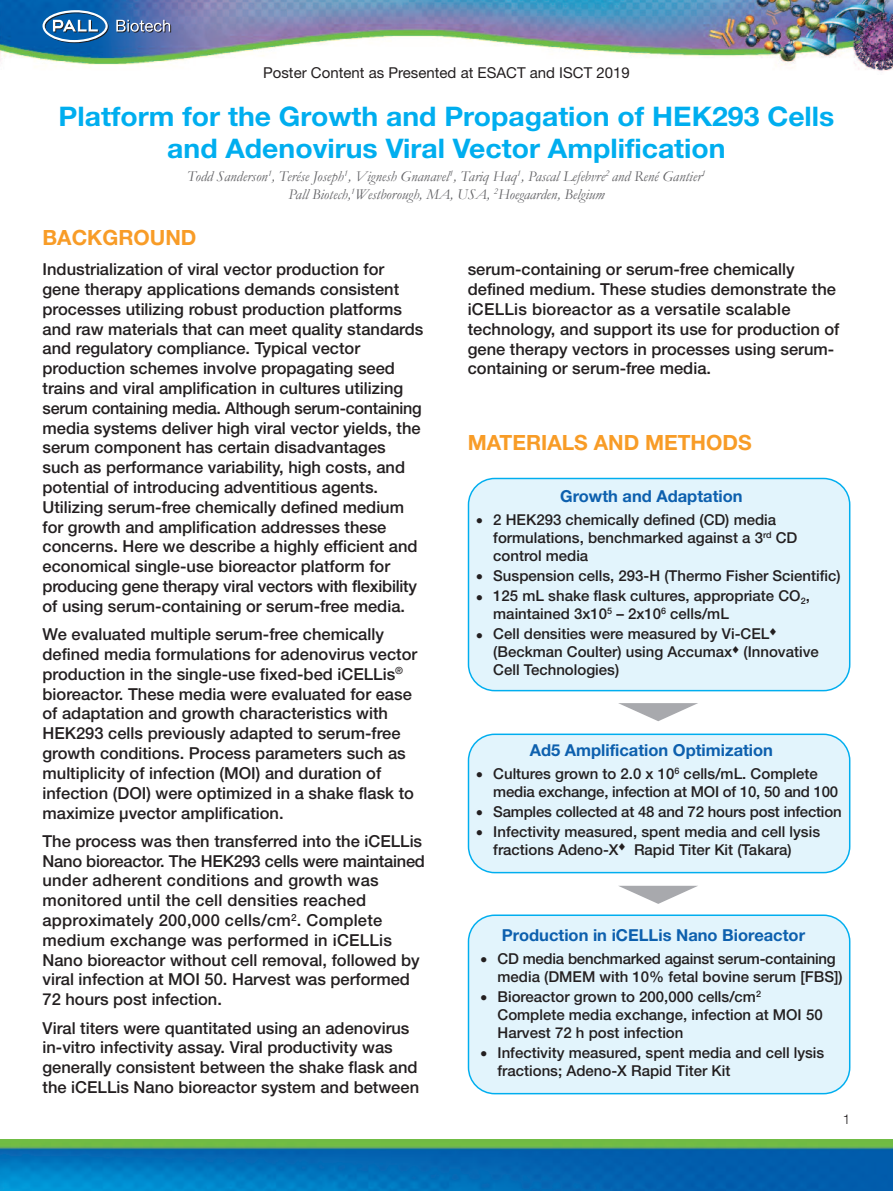
<style>
.page{position:relative;width:893px;height:1191px;background:#fff}
.page>*{position:absolute;margin:0;border:0;box-sizing:border-box;transform-origin:0 0}
.t1{font:700 27px/32.4px "Helvetica Neue LT";color:#00aeef;text-align:center;scale:1.05 1}
.t2{font:700 21px "Helvetica Neue LT";color:#f89c27}
.t3{font:500 16.5px/19.8px "Helvetica Neue LT";color:#231f20}
.t4{font:700 16.5px "Helvetica Neue LT";color:#0d60ae}
.t5{font:500 15px/18px "Helvetica Neue LT";color:#231f20}
.t6{font:italic 15px/18px "Garamond";color:#636366;text-align:center}
.t7{font:15px "Helvetica Neue LT";color:#231f20}
.t8{font:300 13.5px "Helvetica Neue LT";color:#231f20}
</style>
<div class="page">
<img style="left:0;top:0;width:893px;height:71px">
<svg style="left:43px;top:10px;width:66px;height:33px"></svg>
<svg style="left:116px;top:20px;width:55px;height:13px"></svg>
<img style="left:0;top:1140px;width:893px;height:51px">
<div style="left:468px;top:478px;width:382px;height:213px;background:#e2f4fc"></div>
<div style="left:468px;top:733px;width:382px;height:140px;background:#e2f4fc"></div>
<div style="left:468px;top:914px;width:382px;height:180px;background:#e2f4fc"></div>
<svg style="left:618px;top:703px;width:80px;height:18px"></svg>
<svg style="left:618px;top:885px;width:80px;height:19px"></svg>
<p class="t7" style="left:263px;top:68px;width:368px">Poster Content as Presented at ESACT and ISCT 2019</p>
<h1 class="t1" style="left:59px;top:102px;width:740px">Platform for the Growth and Propagation of HEK293 Cells and Adenovirus Viral Vector Amplification</h1>
<p class="t6" style="left:187px;top:167px;width:520px">Todd Sanderson<sup>1</sup>, Terése Joseph<sup>1</sup>, Vignesh Gnanavel<sup>1</sup>, Tariq Haq<sup>1</sup>, Pascal Lefebvre<sup>2</sup> and René Gantier<sup>1<br></sup>Pall Biotech,<sup>1</sup>Westborough, MA, USA, <sup>2</sup>Hoegaarden, Belgium</p>
<p class="t2" style="left:43px;top:230px;width:156px">BACKGROUND</p>
<p class="t3" style="left:43px;top:261px;width:382px">Industrialization of viral vector production for gene therapy applications demands consistent processes utilizing robust production platforms and raw materials that can meet quality standards and regulatory compliance. Typical vector production schemes involve propagating seed trains and viral amplification in cultures utilizing serum containing media. Although serum-containing media systems deliver high viral vector yields, the serum component has certain disadvantages such as performance variability, high costs, and potential of introducing adventitious agents.<br>Utilizing serum-free chemically defined medium for growth and amplification addresses these concerns. Here we describe a highly efficient and economical single-use bioreactor platform for producing gene therapy viral vectors with flexibility of using serum-containing or serum-free media.</p>
<p class="t3" style="left:43px;top:626px;width:376px">We evaluated multiple serum-free chemically defined media formulations for adenovirus vector production in the single-use fixed-bed iCELLis<sup>® </sup>bioreactor. These media were evaluated for ease of adaptation and growth characteristics with HEK293 cells previously adapted to serum-free growth conditions. Process parameters such as multiplicity of infection (MOI) and duration of infection (DOI) were optimized in a shake flask to maximize µvector amplification.</p>
<p class="t3" style="left:43px;top:832px;width:384px">The process was then transferred into the iCELLis Nano bioreactor. The HEK293 cells were maintained under adherent conditions and growth was monitored until the cell densities reached approximately 200,000 cells/cm<sup>2</sup>. Complete medium exchange was performed in iCELLis Nano bioreactor without cell removal, followed by viral infection at MOI 50. Harvest was performed 72 hours post infection.</p>
<p class="t3" style="left:43px;top:1019px;width:378px">Viral titers were quantitated using an adenovirus in-vitro infectivity assay. Viral productivity was generally consistent between the shake flask and the iCELLis Nano bioreactor system and between</p>
<p class="t3" style="left:468px;top:261px;width:373px">serum-containing or serum-free chemically defined medium. These studies demonstrate the iCELLis bioreactor as a versatile scalable technology, and support its use for production of gene therapy vectors in processes using serum&shy;containing or serum-free media.</p>
<p class="t2" style="left:468px;top:435px;width:285px">MATERIALS AND METHODS</p>
<p class="t4" style="left:560px;top:490px;width:184px">Growth and Adaptation</p>
<p class="t5" style="left:493px;top:512px;width:306px;text-indent:-17px">● 2 HEK293 chemically defined (CD) media formulations, benchmarked against a 3<sup>rd</sup> CD control media</p>
<p class="t5" style="left:476px;top:568px;width:366px">● Suspension cells, 293-H (Thermo Fisher Scientific)</p>
<p class="t5" style="left:493px;top:588px;width:318px;text-indent:-17px">● 125 mL shake flask cultures, appropriate CO<sub>2</sub>, maintained 3x10<sup>5</sup> – 2x10<sup>6</sup> cells/mL</p>
<p class="t5" style="left:493px;top:626px;width:327px;text-indent:-17px">● Cell densities were measured by Vi-CEL◆ (Beckman Coulter) using Accumax◆ (Innovative<br>Cell Technologies)</p>
<p class="t4" style="left:530px;top:744px;width:245px">Ad5 Amplification Optimization</p>
<p class="t5" style="left:493px;top:766px;width:346px;text-indent:-17px">● Cultures grown to 2.0 x 10<sup>6</sup> cells/mL. Complete media exchange, infection at MOI of 10, 50 and 100</p>
<p class="t5" style="left:476px;top:804px;width:367px">● Samples collected at 48 and 72 hours post infection</p>
<p class="t5" style="left:493px;top:824px;width:328px;text-indent:-17px">● Infectivity measured, spent media and cell lysis fractions Adeno-X◆ Rapid Titer Kit (Takara)</p>
<p class="t4" style="left:502px;top:929px;width:305px">Production in iCELLis Nano Bioreactor</p>
<p class="t5" style="left:497px;top:951px;width:347px;text-indent:-17px">● CD media benchmarked against serum-containing media (DMEM with 10% fetal bovine serum [FBS])</p>
<p class="t5" style="left:497px;top:989px;width:327px;text-indent:-17px">● Bioreactor grown to 200,000 cells/cm<sup>2<br></sup>Complete media exchange, infection at MOI 50<br>Harvest 72 h post infection</p>
<p class="t5" style="left:497px;top:1045px;width:328px;text-indent:-17px">● Infectivity measured, spent media and cell lysis fractions; Adeno-X Rapid Titer Kit</p>
<p class="t8" style="left:843px;top:1114px;width:9px">1</p>
</div>
